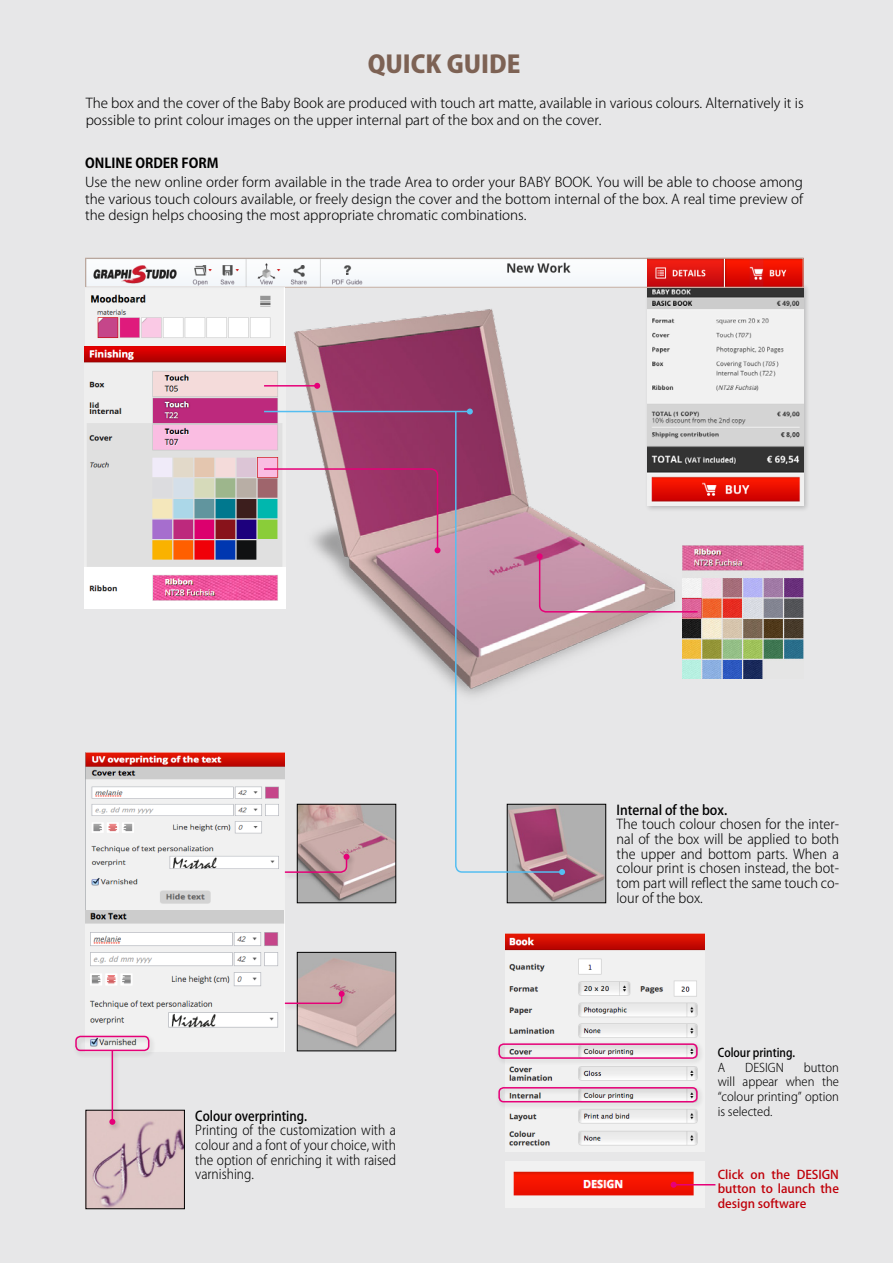
<style>
.page{position:relative;width:893px;height:1263px;background:#e7e7e8}
.page>*{position:absolute;margin:0;border:0;box-sizing:border-box;transform-origin:0 0}
.t1{font:800 24px "Koz Go Pro";color:#7d6254;scale:1.04 1}
.t2{font:300 13.5px/16.2px "Koz Go Pro";color:#000}
.t3{font:300 13.5px/14.5px "Koz Go Pro";color:#000;text-align:justify;scale:.95 1}
.t4{font:300 13.5px/14.5px "Koz Go Pro";color:#000;text-align:justify;scale:.9 1}
.t5{font:500 13.5px "Koz Go Pro";color:#000;scale:.9 1}
.t6{font:500 13.5px "Koz Go Pro";color:#000;scale:.95 1}
.t7{font:700 13.5px "Koz Go Pro";color:#000}
.t8{font:300 12px/14.7px "Koz Go Pro";color:#000;text-align:justify;scale:.95 1}
.t9{font:500 12px/14.7px "Koz Go Pro";color:#c00009;text-align:justify}
.t10{font:500 12px "Koz Go Pro";color:#000;scale:.9 1}
</style>
<div class="page">
<img style="left:505px;top:933px;width:200px;height:213px">
<img style="left:513px;top:1171px;width:192px;height:25px">
<img style="left:696px;top:546px;width:107px;height:133px">
<img style="left:269px;top:309px;width:427px;height:378px">
<img style="left:87px;top:260px;width:560px;height:26px">
<div style="left:85px;top:258px;width:719px;height:30px;border:1px solid #c6afa3"></div>
<img style="left:85px;top:288px;width:201px;height:320px">
<div style="left:645px;top:283px;width:165px;height:229px;background:#000;opacity:.2"></div>
<img style="left:647px;top:288px;width:156px;height:217px">
<hr style="left:264px;top:385px;width:53px;height:2px;background:#e60078">
<svg style="left:314px;top:383px;width:6px;height:6px"></svg>
<hr style="left:674px;top:1184px;width:41px;height:1px;background:#e60078">
<svg style="left:671px;top:1182px;width:6px;height:6px"></svg>
<hr style="left:264px;top:411px;width:206px;height:1px;background:#55bef1">
<svg style="left:467px;top:408px;width:6px;height:2px"></svg>
<svg style="left:263px;top:467px;width:178px;height:86px"></svg>
<svg style="left:564px;top:553px;width:135px;height:60px"></svg>
<div style="left:496px;top:1041px;width:209px;height:25px;background:#000;opacity:.2"></div>
<div style="left:498px;top:1043px;width:200px;height:16px;border:2px solid #e60078;border-radius:4px"></div>
<img style="left:509px;top:806px;width:95px;height:95px">
<div style="left:507px;top:804px;width:99px;height:99px;border:1px solid #000"></div>
<img style="left:299px;top:806px;width:95px;height:95px">
<div style="left:297px;top:804px;width:99px;height:99px;border:1px solid #000"></div>
<img style="left:299px;top:954px;width:95px;height:95px">
<div style="left:297px;top:952px;width:99px;height:99px;border:1px solid #000"></div>
<img style="left:88px;top:1112px;width:95px;height:95px">
<div style="left:86px;top:1110px;width:99px;height:99px;border:1px solid #000"></div>
<svg style="left:454px;top:410px;width:110px;height:463px"></svg>
<svg style="left:559px;top:869px;width:6px;height:6px"></svg>
<div style="left:496px;top:1084px;width:209px;height:25px;background:#000;opacity:.2"></div>
<div style="left:498px;top:1087px;width:200px;height:15px;border:2px solid #e60078;border-radius:4px"></div>
<svg style="left:649px;top:260px;width:153px;height:26px;background:#e1221b"></svg>
<div style="left:647px;top:258px;width:157px;height:30px;border:1px solid #c6afa3"></div>
<img style="left:86px;top:753px;width:199px;height:298px">
<div style="left:73px;top:1033px;width:83px;height:25px;background:#000;opacity:.2"></div>
<div style="left:75px;top:1036px;width:74px;height:15px;border:2px solid #e60078;border-radius:4px"></div>
<div style="left:107px;top:1048px;width:15px;height:83px;background:#000;opacity:.2"></div>
<hr style="left:112px;top:1050px;width:1px;height:72px;background:#e60078">
<svg style="left:109px;top:1119px;width:6px;height:6px"></svg>
<div style="left:283px;top:988px;width:68px;height:23px;background:#000;opacity:.2"></div>
<svg style="left:283px;top:991px;width:62px;height:14px"></svg>
<div style="left:283px;top:851px;width:73px;height:29px;background:#000;opacity:.2"></div>
<svg style="left:283px;top:854px;width:67px;height:20px"></svg>
<p class="t1" style="left:368px;top:49px;width:148px">QUICK GUIDE</p>
<p class="t2" style="left:86px;top:95px;width:719px">The box and the cover of the Baby Book are produced with touch art matte, available in various colours. Alternatively it is possible to print colour images on the upper internal part of the box and on the cover.</p>
<p class="t7" style="left:85px;top:155px;width:135px">ONLINE ORDER FORM</p>
<p class="t2" style="left:85px;top:174px;width:719px;text-align:justify">Use the new online order form available in the trade Area to order your BABY BOOK. You will be able to choose among the various touch colours available, or freely design the cover and the bottom internal of the box. A real time preview of the design helps choosing the most appropriate chromatic combinations.</p>
<p class="t5" style="left:195px;top:1107px;width:126px">Colour overprinting.</p>
<p class="t4" style="left:195px;top:1123px;width:225px">Printing of the customization with a colour and a font of your choice, with the option of enriching it with raised varnishing.</p>
<p class="t6" style="left:617px;top:801px;width:118px">Internal of the box.</p>
<p class="t3" style="left:617px;top:817px;width:236px">The touch colour chosen for the inter&shy;nal of the box will be applied to both the upper and bottom parts. When a colour print is chosen instead, the bot&shy;tom part will reflect the same touch co&shy;lour of the box.</p>
<p class="t10" style="left:718px;top:1045px;width:88px">Colour printing.</p>
<p class="t8" style="left:718px;top:1060px;width:9px">A</p>
<p class="t8" style="left:745px;top:1060px;width:42px">DESIGN</p>
<p class="t8" style="left:718px;top:1060px;width:129px;text-indent:86px">button will appear when the “colour printing” option is selected.</p>
<p class="t9" style="left:718px;top:1167px;width:123px">Click on the DESIGN button to launch the design software</p>
</div>
